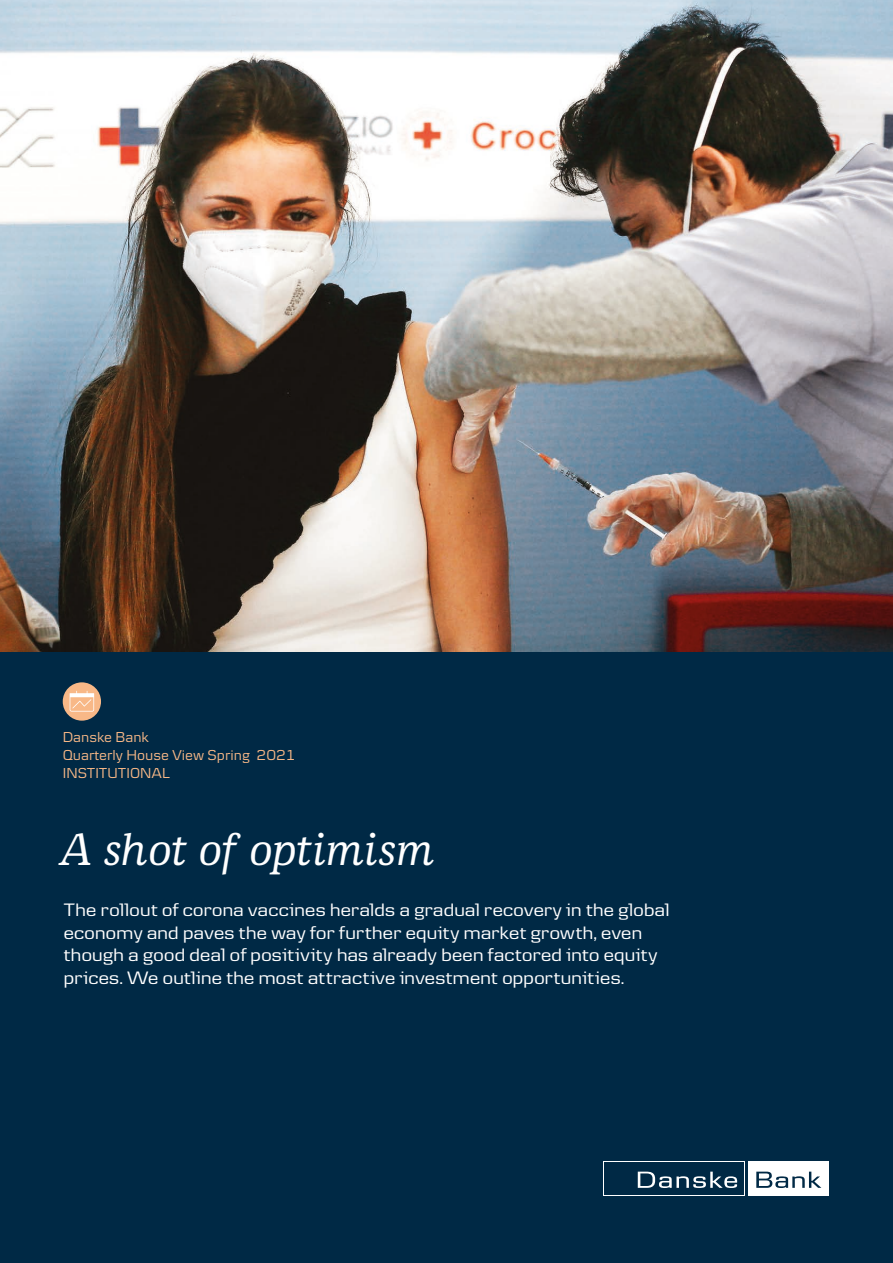
<style>
.page{position:relative;width:893px;height:1263px;background:#002945}
.page>*{position:absolute;margin:0;border:0;box-sizing:border-box;transform-origin:0 0}
.t1{font:italic 500 48px "Danske Human";letter-spacing:-.005em;color:#fff}
.t2{font:18.75px/22.5px "Danske Headline";letter-spacing:.02em;color:#fff}
.t3{font:15px/18px "Danske Textv 2";color:#f8b887}
</style>
<div class="page">
<div style="left:748px;top:1162px;width:81px;height:34px;background:#fff"></div>
<svg style="left:604px;top:1162px;width:141px;height:34px"></svg>
<div style="left:605px;top:1162px;width:139px;height:33px;background:#002945"></div>
<svg style="left:638px;top:1171px;width:99px;height:17px"></svg>
<svg style="left:756px;top:1171px;width:65px;height:17px"></svg>
<div style="left:63px;top:682px;width:38px;height:39px;background:#f8b887;border-radius:50%"></div>
<svg style="left:70px;top:691px;width:24px;height:21px"></svg>
<img style="left:0;top:0;width:893px;height:651px">
<p class="t3" style="left:63px;top:728px;width:234px">Danske Bank<br>Quarterly House View Spring 2021<br>INSTITUTIONAL</p>
<h1 class="t1" style="left:59px;top:822px;width:377px">A shot of optimism</h1>
<p class="t2" style="left:64px;top:898px;width:607px">The rollout of corona vaccines heralds a gradual recovery in the global economy and paves the way for further equity market growth, even though a good deal of positivity has already been factored into equity prices. We outline the most attractive investment opportunities.</p>
</div>
